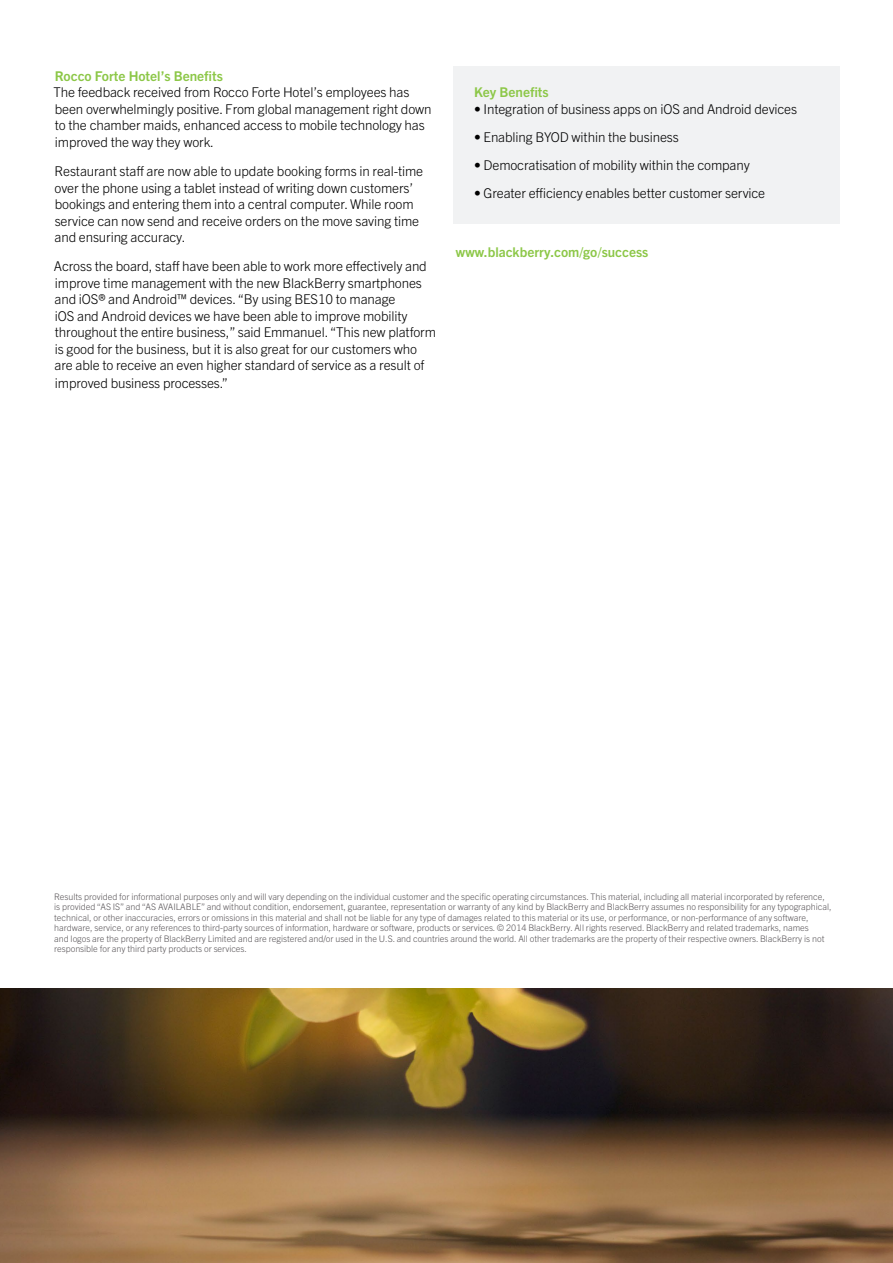
<style>
.page{position:relative;width:893px;height:1263px;background:#fff}
.page>*{position:absolute;margin:0;border:0;box-sizing:border-box;transform-origin:0 0}
.t1{font:300 13.5px/16.5px "Trade Gothic Next LT Pro";letter-spacing:-.01em;color:#000}
.t2{font:700 13.5px "Trade Gothic Next LT Pro";color:#8cc747}
.t3{font:300 9px/10.5px "Trade Gothic Next LT Pro";letter-spacing:-.005em;color:#5c585b}
</style>
<div class="page">
<img style="left:0;top:989px;width:893px;height:274px">
<div style="left:453px;top:66px;width:386px;height:157px;background:#f1f2f3"></div>
<p class="t2" style="left:55px;top:67px;width:169px">Rocco Forte Hotel’s Benefits</p>
<p class="t1" style="left:53px;top:83px;width:380px">The feedback received from Rocco Forte Hotel’s employees has been overwhelmingly positive. From global management right down to the chamber maids, enhanced access to mobile technology has improved the way they work.</p>
<p class="t1" style="left:55px;top:162px;width:370px">Restaurant staff are now able to update booking forms in real-time over the phone using a tablet instead of writing down customers’ bookings and entering them into a central computer. While room service can now send and receive orders on the move saving time and ensuring accuracy.</p>
<p class="t1" style="left:54px;top:257px;width:384px">Across the board, staff have been able to work more effectively and improve time management with the new BlackBerry smartphones and iOS® and Android™ devices. “By using BES10 to manage<br>iOS and Android devices we have been able to improve mobility throughout the entire business,” said Emmanuel. “This new platform is good for the business, but it is also great for our customers who are able to receive an even higher standard of service as a result of improved business processes.”</p>
<p class="t2" style="left:474px;top:83px;width:76px">Key Benefits</p>
<p class="t1" style="left:474px;top:100px;width:325px">• Integration of business apps on iOS and Android devices</p>
<p class="t1" style="left:474px;top:128px;width:206px">• Enabling BYOD within the business</p>
<p class="t1" style="left:474px;top:156px;width:277px">• Democratisation of mobility within the company</p>
<p class="t1" style="left:474px;top:184px;width:293px">• Greater efficiency enables better customer service</p>
<p class="t2" style="left:456px;top:243px;width:194px">www.blackberry.com/go/success</p>
<p class="t3" style="left:54px;top:890px;width:779px">Results provided for informational purposes only and will vary depending on the individual customer and the specific operating circumstances. This material, including all material incorporated by reference, is provided “AS IS” and “AS AVAILABLE” and without condition, endorsement, guarantee, representation or warranty of any kind by BlackBerry and BlackBerry assumes no responsibility for any typographical, technical, or other inaccuracies, errors or omissions in this material and shall not be liable for any type of damages related to this material or its use, or performance, or non-performance of any software, hardware, service, or any references to third-party sources of information, hardware or software, products or services. © 2014 BlackBerry. All rights reserved. BlackBerry and related trademarks, names<br>and logos are the property of BlackBerry Limited and are registered and/or used in the U.S. and countries around the world. All other trademarks are the property of their respective owners. BlackBerry is not responsible for any third party products or services.</p>
</div>
